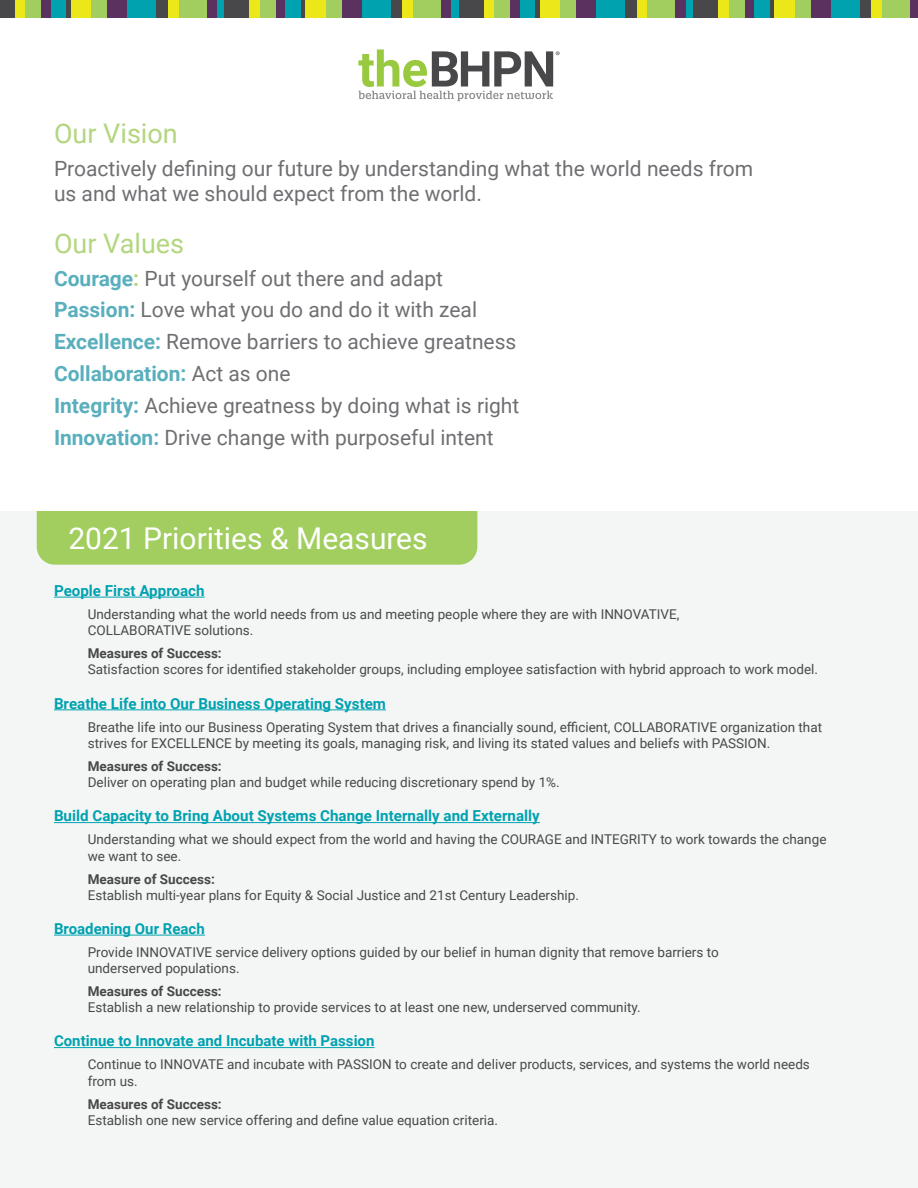
<style>
.page{position:relative;width:918px;height:1188px;background:#fff}
.page>*{position:absolute;margin:0;border:0;box-sizing:border-box;transform-origin:0 0}
.t1{font:30px "Roboto";color:#fff}
.t2{font:27px "Roboto";color:#b3d67f}
.t3{font:21px/32px "Roboto";color:#6e6f72}
.t4{font:700 15.15px "Roboto";color:#00a2b0}
.t5{font:700 15px "Roboto";color:#00a2b0}
.t6{font:13.5px/16.2px "Roboto";color:#48484a}
.t7{font:700 13.5px "Roboto";color:#48484a}
.s1{font-weight:700;color:#59afbd}
.s2{font-weight:700;color:#b3d67f}
</style>
<div class="page">
<div style="left:0;top:493px;width:918px;height:695px;background:#f4f5f5"></div>
<div style="left:37px;top:493px;width:440px;height:72px;background:#a1ce5e;border-radius:18px"></div>
<div style="left:0;top:0;width:918px;height:511px;background:#fff"></div>
<hr style="left:54px;top:597px;width:151px;height:1px;background:#00a2b0">
<hr style="left:54px;top:709px;width:332px;height:1px;background:#00a2b0">
<hr style="left:54px;top:822px;width:486px;height:1px;background:#00a2b0">
<hr style="left:54px;top:935px;width:151px;height:1px;background:#00a2b0">
<hr style="left:54px;top:1047px;width:321px;height:1px;background:#00a2b0">
<svg style="left:358px;top:49px;width:202px;height:52px"></svg>
<div style="left:0;top:0;width:15px;height:17px;background:#48484a"></div>
<div style="left:15px;top:0;width:10px;height:17px;background:#ebe718"></div>
<div style="left:41px;top:0;width:10px;height:17px;background:#5b325f"></div>
<div style="left:25px;top:0;width:16px;height:17px;background:#a1ce5e"></div>
<div style="left:51px;top:0;width:16px;height:17px;background:#00a2b0"></div>
<div style="left:156px;top:0;width:15px;height:17px;background:#48484a"></div>
<div style="left:168px;top:0;width:11px;height:17px;background:#ebe718"></div>
<div style="left:206px;top:0;width:11px;height:17px;background:#5b325f"></div>
<div style="left:179px;top:0;width:27px;height:17px;background:#a1ce5e"></div>
<div style="left:217px;top:0;width:8px;height:17px;background:#00a2b0"></div>
<hr style="left:67px;top:0;width:4px;height:17px;background:#48484a">
<div style="left:71px;top:0;width:21px;height:17px;background:#ebe718"></div>
<div style="left:107px;top:0;width:21px;height:17px;background:#5b325f"></div>
<div style="left:92px;top:0;width:15px;height:17px;background:#a1ce5e"></div>
<div style="left:128px;top:0;width:28px;height:17px;background:#00a2b0"></div>
<div style="left:225px;top:0;width:25px;height:17px;background:#48484a"></div>
<div style="left:250px;top:0;width:10px;height:17px;background:#ebe718"></div>
<div style="left:275px;top:0;width:11px;height:17px;background:#5b325f"></div>
<div style="left:260px;top:0;width:15px;height:17px;background:#a1ce5e"></div>
<div style="left:286px;top:0;width:15px;height:17px;background:#00a2b0"></div>
<div style="left:390px;top:0;width:15px;height:17px;background:#48484a"></div>
<div style="left:403px;top:0;width:10px;height:17px;background:#ebe718"></div>
<div style="left:441px;top:0;width:10px;height:17px;background:#5b325f"></div>
<div style="left:413px;top:0;width:28px;height:17px;background:#a1ce5e"></div>
<div style="left:451px;top:0;width:8px;height:17px;background:#00a2b0"></div>
<hr style="left:301px;top:0;width:4px;height:17px;background:#48484a">
<div style="left:305px;top:0;width:22px;height:17px;background:#ebe718"></div>
<div style="left:341px;top:0;width:21px;height:17px;background:#5b325f"></div>
<div style="left:326px;top:0;width:15px;height:17px;background:#a1ce5e"></div>
<div style="left:362px;top:0;width:28px;height:17px;background:#00a2b0"></div>
<div style="left:459px;top:0;width:25px;height:17px;background:#48484a"></div>
<div style="left:484px;top:0;width:10px;height:17px;background:#ebe718"></div>
<div style="left:510px;top:0;width:10px;height:17px;background:#5b325f"></div>
<div style="left:494px;top:0;width:16px;height:17px;background:#a1ce5e"></div>
<div style="left:520px;top:0;width:15px;height:17px;background:#00a2b0"></div>
<div style="left:625px;top:0;width:15px;height:17px;background:#48484a"></div>
<div style="left:637px;top:0;width:11px;height:17px;background:#ebe718"></div>
<div style="left:675px;top:0;width:11px;height:17px;background:#5b325f"></div>
<div style="left:648px;top:0;width:27px;height:17px;background:#a1ce5e"></div>
<div style="left:686px;top:0;width:7px;height:17px;background:#00a2b0"></div>
<div style="left:535px;top:0;width:5px;height:17px;background:#48484a"></div>
<div style="left:540px;top:0;width:21px;height:17px;background:#ebe718"></div>
<div style="left:576px;top:0;width:21px;height:17px;background:#5b325f"></div>
<div style="left:560px;top:0;width:16px;height:17px;background:#a1ce5e"></div>
<div style="left:597px;top:0;width:28px;height:17px;background:#00a2b0"></div>
<div style="left:693px;top:0;width:25px;height:17px;background:#48484a"></div>
<div style="left:718px;top:0;width:11px;height:17px;background:#ebe718"></div>
<div style="left:744px;top:0;width:11px;height:17px;background:#5b325f"></div>
<div style="left:729px;top:0;width:15px;height:17px;background:#a1ce5e"></div>
<div style="left:755px;top:0;width:15px;height:17px;background:#00a2b0"></div>
<div style="left:859px;top:0;width:15px;height:17px;background:#48484a"></div>
<div style="left:872px;top:0;width:10px;height:17px;background:#ebe718"></div>
<div style="left:910px;top:0;width:8px;height:17px;background:#5b325f"></div>
<div style="left:882px;top:0;width:28px;height:17px;background:#a1ce5e"></div>
<hr style="left:770px;top:0;width:4px;height:17px;background:#48484a">
<div style="left:774px;top:0;width:22px;height:17px;background:#ebe718"></div>
<div style="left:810px;top:0;width:21px;height:17px;background:#5b325f"></div>
<div style="left:795px;top:0;width:15px;height:17px;background:#a1ce5e"></div>
<div style="left:831px;top:0;width:28px;height:17px;background:#00a2b0"></div>
<h2 class="t2" style="left:54px;top:115px;width:125px">Our Vision</h2>
<h3 class="t3" style="left:54px;top:155px;width:701px;line-height:25.2px">Proactively defining our future by understanding what the world needs from us and what we should expect from the world.</h3>
<h2 class="t2" style="left:54px;top:225px;width:132px">Our Values</h2>
<p class="t3" style="left:54px;top:261px;width:467px"><span class="s1">Courage</span><span class="s2">:</span> Put yourself out there and adapt <span class="s1">Passion:</span> Love what you do and do it with zeal <span class="s1">Excellence:</span> Remove barriers to achieve greatness <span class="s1">Collaboration:</span> Act as one<br><span class="s1">Integrity:</span> Achieve greatness by doing what is right <span class="s1">Innovation:</span> Drive change with purposeful intent</p>
<h1 class="t1" style="left:68px;top:518px;width:361px">2021 Priorities &amp; Measures</h1>
<p class="t4" style="left:54px;top:580px;width:152px">People First Approach</p>
<p class="t6" style="left:88px;top:606px;width:593px">Understanding what the world needs from us and meeting people where they are with INNOVATIVE,<br>COLLABORATIVE solutions.</p>
<p class="t7" style="left:88px;top:644px;width:135px">Measures of Success:</p>
<p class="t6" style="left:88px;top:661px;width:732px">Satisfaction scores for identified stakeholder groups, including employee satisfaction with hybrid approach to work model.</p>
<p class="t4" style="left:54px;top:693px;width:334px">Breathe Life into Our Business Operating System</p>
<p class="t6" style="left:88px;top:718px;width:736px">Breathe life into our Business Operating System that drives a financially sound, efficient, COLLABORATIVE organization that strives for EXCELLENCE by meeting its goals, managing risk, and living its stated values and beliefs with PASSION.</p>
<p class="t7" style="left:88px;top:757px;width:135px">Measures of Success:</p>
<p class="t6" style="left:88px;top:774px;width:473px">Deliver on operating plan and budget while reducing discretionary spend by 1%.</p>
<p class="t4" style="left:54px;top:805px;width:487px">Build Capacity to Bring About Systems Change Internally and Externally</p>
<p class="t6" style="left:88px;top:831px;width:740px">Understanding what we should expect from the world and having the COURAGE and INTEGRITY to work towards the change we want to see.</p>
<p class="t7" style="left:88px;top:869px;width:129px">Measure of Success:</p>
<p class="t6" style="left:88px;top:886px;width:493px">Establish multi-year plans for Equity &amp; Social Justice and 21st Century Leadership.</p>
<p class="t5" style="left:54px;top:918px;width:152px">Broadening Our Reach</p>
<p class="t6" style="left:88px;top:944px;width:633px">Provide INNOVATIVE service delivery options guided by our belief in human dignity that remove barriers to underserved populations.</p>
<p class="t7" style="left:88px;top:982px;width:135px">Measures of Success:</p>
<p class="t6" style="left:88px;top:999px;width:554px">Establish a new relationship to provide services to at least one new, underserved community.</p>
<p class="t5" style="left:54px;top:1031px;width:322px">Continue to Innovate and Incubate with Passion</p>
<p class="t6" style="left:88px;top:1056px;width:724px">Continue to INNOVATE and incubate with PASSION to create and deliver products, services, and systems the world needs from us.</p>
<p class="t7" style="left:88px;top:1094px;width:135px">Measures of Success:</p>
<p class="t6" style="left:88px;top:1111px;width:412px">Establish one new service offering and define value equation criteria.</p>
</div>
